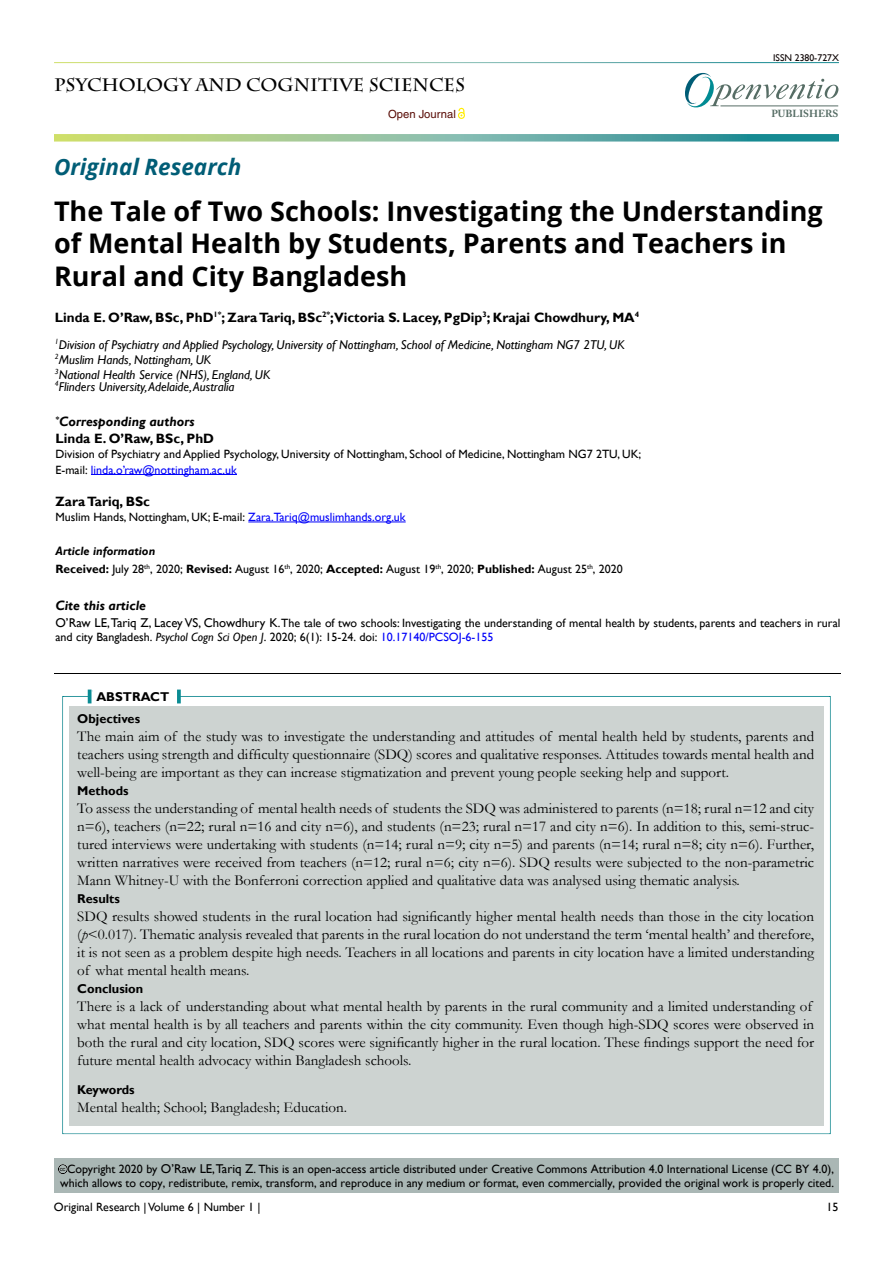
<style>
.page{position:relative;width:893px;height:1263px;background:#fff}
.page>*{position:absolute;margin:0;border:0;box-sizing:border-box;transform-origin:0 0}
.t1{font:700 27px/32.4px "Open Sans";color:#000}
.t2{font:italic 700 22.5px "Open Sans";color:#015d76}
.t3{font:700 18px "Charlemagne Std";color:#000}
.t4{font:15px/18px "Garamond";color:#000;text-align:justify}
.t5{font:700 13.5px "Gill Sans";color:#000}
.t6{font:italic 700 13.5px/16.5px "Gill Sans";color:#000}
.t7{font:italic 12.75px/15px "Gill Sans";color:#000101}
.t8{font:700 12.75px/22.4px "Gill Sans";color:#000}
.t9{font:12px/14.4px "Gill Sans";color:#000}
.t10{font:12px/18px "Gill Sans";color:#000101}
.t11{font:11.25px "Helvetica LT Std";color:#580b05}
.t12{font:700 10.2px "Adobe Caslon Pro";color:#566d65}
.t13{font:9.75px "Gill Sans";color:#0a0000}
.t14{font:5.7px "Arial";color:#000}
.s1{font-style:normal}
.s2{color:#0000fa}
.s3{font-weight:700;font-style:italic;color:#000}
.s4{font-weight:700;color:#000}
.s5{color:#000}
.s6{font-size:12.75px}
.s7{font-style:italic}
</style>
<div class="page">
<svg style="left:685px;top:73px;width:153px;height:35px"></svg>
<hr style="left:720px;top:106px;width:118px;height:1px;background:#566d65">
<svg style="left:54px;top:134px;width:785px;height:8px;background:#83bb9d"></svg>
<svg style="left:458px;top:107px;width:6px;height:11px"></svg>
<hr style="left:91px;top:474px;width:146px;height:1px;background:#0000fa">
<hr style="left:248px;top:522px;width:158px;height:1px;background:#0000fa">
<div style="left:42px;top:663px;width:811px;height:13px;background:#f9f2f3;opacity:.75"></div>
<div style="left:54px;top:1158px;width:785px;height:35px;background:#aab7b5"></div>
<div style="left:45px;top:1151px;width:37px;height:24px;background:#f9f2f3;opacity:.75"></div>
<div style="left:50px;top:685px;width:794px;height:450px;background:#f9f2f3;opacity:.75"></div>
<hr style="left:88px;top:689px;width:3px;height:14px;background:#0a8b93">
<svg style="left:177px;top:689px;width:4px;height:14px"></svg>
<p class="t3" style="left:54px;top:74px;width:412px">PSYCHOLOGY AND COGNITIVE SCIENCES</p>
<h2 class="t2" style="left:54px;top:151px;width:189px">Original Research</h2>
<p class="t11" style="left:388px;top:107px;width:69px">Open Journal</p>
<p class="t13" style="left:773px;top:52px;width:67px">ISSN 2380-727X</p>
<p class="t12" style="left:771px;top:108px;width:69px">PUBLISHERS</p>
<h1 class="t1" style="left:54px;top:194px;width:770px">The Tale of Two Schools: Investigating the Understanding of Mental Health by Students, Parents and Teachers in<br>Rural and City Bangladesh</h1>
<p class="t5" style="left:55px;top:309px;width:586px">Linda E. O’Raw, BSc, PhD<sup>1*</sup>; Zara Tariq, BSc<sup>2*</sup>;Victoria S. Lacey, PgDip<sup>3</sup>; Krajai Chowdhury, MA<sup>4</sup></p>
<p class="t7" style="left:55px;top:337px;width:571px"><sup>1</sup>Division of Psychiatry and Applied Psychology, University of Nottingham, School of Medicine, Nottingham NG7 2TU, UK<br><sup>2</sup>Muslim Hands, Nottingham, UK<br><sup>3</sup>National Health Service (NHS), England, UK</p>
<p class="t7" style="left:55px;top:379px;width:181px"><sup>4</sup>Flinders University, Adelaide, Australia</p>
<p class="t6" style="left:55px;top:414px;width:160px"><sup>*</sup>Corresponding authors<br><span class="s1">Linda E. O’Raw, BSc, PhD</span></p>
<p class="t9" style="left:55px;top:447px;width:587px;line-height:15.5px">Division of Psychiatry and Applied Psychology, University of Nottingham, School of Medicine, Nottingham NG7 2TU, UK;<br>E-mail: <span class="s2">linda.o’raw@nottingham.ac.uk</span></p>
<p class="t5" style="left:55px;top:493px;width:96px">Zara Tariq, BSc</p>
<p class="t9" style="left:55px;top:510px;width:352px">Muslim Hands, Nottingham, UK; E-mail: <span class="s2">Zara.Tariq@muslimhands.org.uk</span></p>
<p class="t10" style="left:55px;top:542px;width:569px"><span class="s3">Article information<br></span><span class="s4">Received:</span> <span class="s5">July 28</span><sup>th</sup><span class="s5">, 2020;</span> <span class="s4">Revised:</span> August 16<sup>th</sup>, 2020<span class="s5">;</span> <span class="s4">Accepted:</span> August 19<sup>th</sup>, 2020<span class="s5">;</span> <span class="s4">Published:</span> August 25<sup>th</sup>, 2020</p>
<p class="t6" style="left:55px;top:598px;width:92px">Cite this article</p>
<p class="t9" style="left:55px;top:616px;width:786px"><span class="s6">O’Raw LE, Tariq Z, Lacey VS, Chowdhury K</span>. The tale of two schools: Investigating the understanding of mental health by students, parents and teachers in rural and city Bangladesh. <span class="s7">Psychol Cogn Sci Open J</span>. 2020; 6(1): 15-24. doi: <span class="s2">10.17140/PCSOJ-6-155</span></p>
<p class="t8" style="left:77px;top:686px;width:93px;text-indent:19px">ABSTRACT<br>Objectives</p>
<p class="t4" style="left:77px;top:727px;width:738px">The main aim of the study was to investigate the understanding and attitudes of mental health held by students, parents and teachers using strength and difficulty questionnaire (SDQ) scores and qualitative responses. Attitudes towards mental health and well-being are important as they can increase stigmatization and prevent young people seeking help and support.</p>
<p class="t8" style="left:77px;top:780px;width:53px">Methods</p>
<p class="t4" style="left:77px;top:799px;width:738px">To assess the understanding of mental health needs of students the SDQ was administered to parents (n=18; rural n=12 and city n=6), teachers (n=22; rural n=16 and city n=6), and students (n=23; rural n=17 and city n=6). In addition to this, semi-struc&shy;tured interviews were undertaking with students (n=14; rural n=9; city n=5) and parents (n=14; rural n=8; city n=6). Further, written narratives were received from teachers (n=12; rural n=6; city n=6). SDQ results were subjected to the non-parametric Mann Whitney-U with the Bonferroni correction applied and qualitative data was analysed using thematic analysis.</p>
<p class="t8" style="left:77px;top:888px;width:44px">Results</p>
<p class="t4" style="left:77px;top:907px;width:738px">SDQ results showed students in the rural location had significantly higher mental health needs than those in the city location (<span class="s7">p</span>&lt;0.017). Thematic analysis revealed that parents in the rural location do not understand the term ‘mental health’ and therefore, it is not seen as a problem despite high needs. Teachers in all locations and parents in city location have a limited understanding of what mental health means.</p>
<p class="t8" style="left:77px;top:978px;width:68px">Conclusion</p>
<p class="t4" style="left:77px;top:997px;width:738px;text-align:left">There is a lack of understanding about what mental health by parents in the rural community and a limited understanding of what mental health is by all teachers and parents within the city community. Even though high-SDQ scores were observed in both the rural and city location, SDQ scores were significantly higher in the rural location. These findings support the need for future mental health advocacy within Bangladesh schools.</p>
<p class="t8" style="left:77px;top:1079px;width:59px">Keywords</p>
<p class="t4" style="left:77px;top:1098px;width:271px">Mental health; School; Bangladesh; Education.</p>
<p class="t9" style="left:60px;top:1162px;width:775px;text-align:center">Copyright 2020 by <span class="s6">O’Raw LE,Tariq Z</span>. This is an open-access article distributed under Creative Commons Attribution 4.0 International License (CC BY 4.0), which allows to copy, redistribute, remix, transform, and reproduce in any medium or format, even commercially, provided the original work is properly cited.</p>
<p class="t14" style="left:60px;top:1165px;width:7px">cc</p>
<p class="t9" style="left:54px;top:1199px;width:208px">Original Research | Volume 6 | Number 1 |</p>
<p class="t9" style="left:826px;top:1199px;width:13px">15</p>
</div>
